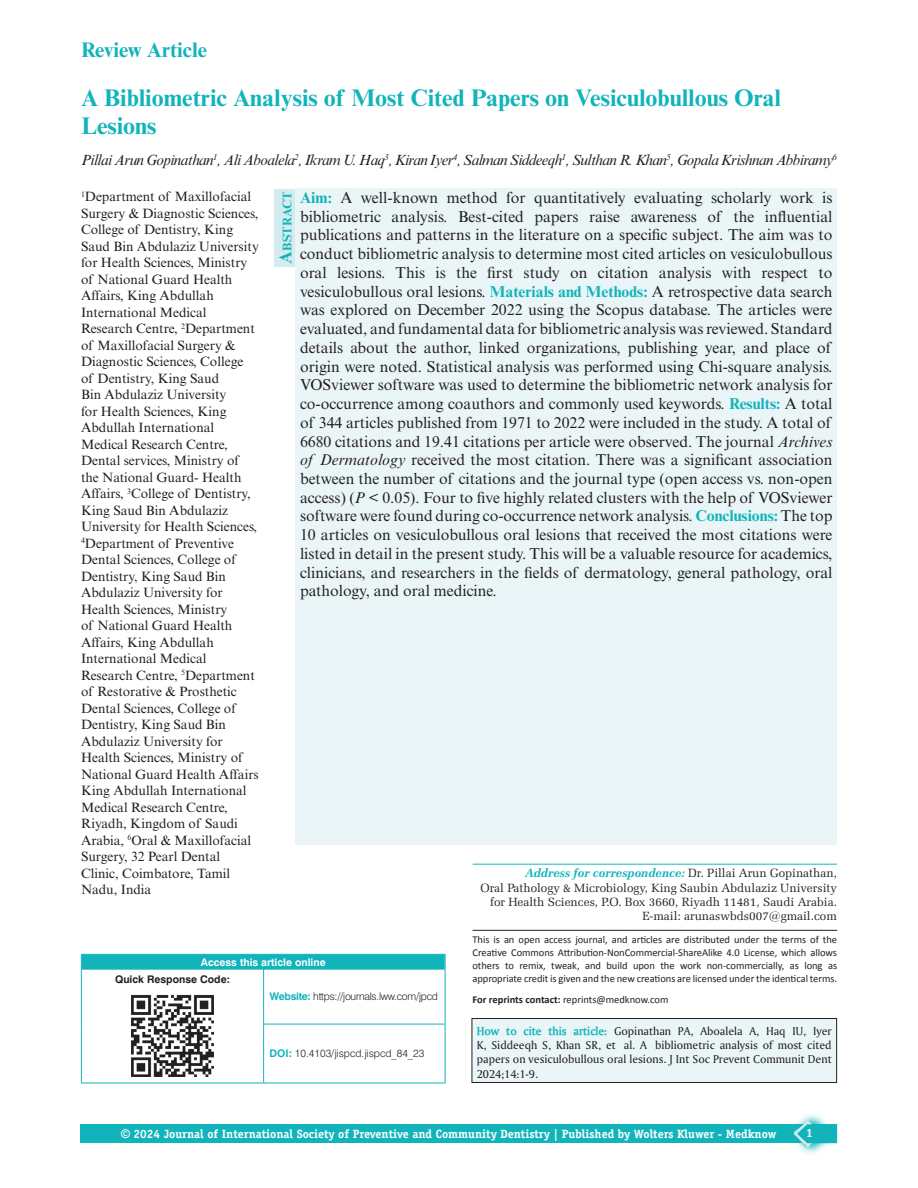
<style>
.page{position:relative;width:918px;height:1188px;background:#fff}
.page>*{position:absolute;margin:0;border:0;box-sizing:border-box;transform-origin:0 0}
.t1{font:700 24px/28.5px "Times New Roman MT Std";color:#11b4bb}
.t2{font:700 21px "Times New Roman MT Std";color:#11b4bb}
.t3{font:15.75px/18.8px "Times New Roman MT Std";color:#231f20;text-align:justify}
.t4{font:italic 15px "Times New Roman MT Std";letter-spacing:-.035em;color:#231f20}
.t5{font:13.5px/16.5px "Times New Roman MT Std";color:#231f20}
.t6{font:700 12.6px "Times New Roman MT Std";color:#11b4bb}
.t7{font:12px/14.2px "Zapf Elliptical 711 BT";color:#231f20;text-align:right}
.t8{font:12px/14.2px "Ameretto Normal";color:#231f20;text-align:justify}
.t9{font:700 12px "Officina Serif";color:#fff}
.t10{font:700 12px "Officina Serif Std";color:#fff}
.t11{font:10.5px/12.8px "Calibri";letter-spacing:-.005em;color:#231f20;text-align:justify}
.t12{font:300 10.5px "Swiss 721 BT";letter-spacing:-.025em;color:#231f20}
.t13{font:300 10.5px "Swiss 721 BT";color:#231f20}
.t14{font:700 10.5px "Swiss 721 BT";color:#fff}
.t15{font:700 10.5px "Swiss 721 BT";color:#231f20}
.s1{font-weight:700;color:#11b4bb}
.s2{font-style:italic}
.s3{font-size:18px}
.s4{font-weight:700;font-style:italic;color:#11b4bb}
.s5{font-weight:700}
.s6{font-family:"Ameretto";font-weight:700;color:#11b4bb}
.s7{font-family:"Arial"}
</style>
<div class="page">
<div style="left:81px;top:1124px;width:756px;height:19px;background:#11b4bb"></div>
<svg style="left:799px;top:1114px;width:25px;height:40px"></svg>
<svg style="left:793px;top:1120px;width:44px;height:27px"></svg>
<hr style="left:473px;top:864px;width:364px;height:1px;background:#11b4bb">
<hr style="left:472px;top:930px;width:365px;height:1px;background:#231f20">
<div style="left:472px;top:1019px;width:365px;height:63px;background:#eaf5f7"></div>
<div style="left:472px;top:1018px;width:365px;height:65px;border:1px solid #231f20"></div>
<div style="left:296px;top:189px;width:541px;height:412px;background:#eaf5f7"></div>
<div style="left:296px;top:601px;width:541px;height:19px;background:#eaf5f7"></div>
<div style="left:296px;top:620px;width:541px;height:19px;background:#eaf5f7"></div>
<div style="left:296px;top:639px;width:541px;height:18px;background:#eaf5f7"></div>
<div style="left:296px;top:657px;width:541px;height:19px;background:#eaf5f7"></div>
<div style="left:296px;top:676px;width:541px;height:19px;background:#eaf5f7"></div>
<div style="left:296px;top:695px;width:541px;height:19px;background:#eaf5f7"></div>
<div style="left:296px;top:714px;width:541px;height:18px;background:#eaf5f7"></div>
<div style="left:296px;top:732px;width:541px;height:19px;background:#eaf5f7"></div>
<div style="left:296px;top:751px;width:541px;height:19px;background:#eaf5f7"></div>
<div style="left:296px;top:770px;width:541px;height:19px;background:#eaf5f7"></div>
<div style="left:296px;top:789px;width:541px;height:18px;background:#eaf5f7"></div>
<div style="left:296px;top:807px;width:541px;height:19px;background:#eaf5f7"></div>
<div style="left:296px;top:826px;width:541px;height:19px;background:#eaf5f7"></div>
<div style="left:274px;top:189px;width:22px;height:78px;background:#d5ecee"></div>
<svg style="left:445px;top:955px;width:1px;height:14px"></svg>
<hr style="left:81px;top:1083px;width:183px;height:1px;background:#11b4bb">
<svg style="left:81px;top:955px;width:1px;height:14px"></svg>
<hr style="left:81px;top:954px;width:183px;height:1px;background:#11b4bb">
<hr style="left:264px;top:954px;width:182px;height:1px;background:#11b4bb">
<hr style="left:81px;top:969px;width:1px;height:55px;background:#11b4bb">
<hr style="left:81px;top:1024px;width:1px;height:59px;background:#11b4bb">
<hr style="left:81px;top:969px;width:183px;height:1px;background:#11b4bb">
<hr style="left:263px;top:969px;width:1px;height:55px;background:#11b4bb">
<hr style="left:264px;top:969px;width:182px;height:1px;background:#11b4bb">
<hr style="left:445px;top:969px;width:1px;height:55px;background:#11b4bb">
<hr style="left:263px;top:1024px;width:1px;height:59px;background:#11b4bb">
<hr style="left:263px;top:1024px;width:183px;height:1px;background:#11b4bb">
<hr style="left:445px;top:1024px;width:1px;height:59px;background:#11b4bb">
<hr style="left:264px;top:1083px;width:182px;height:1px;background:#11b4bb">
<div style="left:82px;top:954px;width:363px;height:15px;background:#11b4bb"></div>
<img style="left:131px;top:994px;width:83px;height:83px">
<h2 class="t2" style="left:81px;top:37px;width:127px">Review Article</h2>
<h1 class="t1" style="left:81px;top:83px;width:702px">A Bibliometric Analysis of Most Cited Papers on Vesiculobullous Oral<br>Lesions</h1>
<p class="t4" style="left:81px;top:151px;width:758px">Pillai Arun Gopinathan<sup>1</sup>, Ali Aboalela<sup>2</sup>, Ikram U. Haq<sup>3</sup>, Kiran Iyer<sup>4</sup>, Salman Siddeeqh<sup>1</sup>, Sulthan R. Khan<sup>5</sup>, Gopala Krishnan Abbiramy<sup>6</sup></p>
<p class="t5" style="left:81px;top:188px;width:179px"><sup>1</sup>Department of Maxillofacial<br>Surgery &amp; Diagnostic Sciences,<br>College of Dentistry, King<br>Saud Bin Abdulaziz University for Health Sciences, Ministry of National Guard Health<br>Affairs, King Abdullah<br>International Medical<br>Research Centre, <sup>2</sup>Department of Maxillofacial Surgery &amp;<br>Diagnostic Sciences, College<br>of Dentistry, King Saud<br>Bin Abdulaziz University<br>for Health Sciences, King<br>Abdullah International<br>Medical Research Centre,<br>Dental services, Ministry of the National Guard- Health<br>Affairs, <sup>3</sup>College of Dentistry,<br>King Saud Bin Abdulaziz<br>University for Health Sciences,<br><sup>4</sup>Department of Preventive<br>Dental Sciences, College of<br>Dentistry, King Saud Bin<br>Abdulaziz University for<br>Health Sciences, Ministry<br>of National Guard Health<br>Affairs, King Abdullah<br>International Medical<br>Research Centre, <sup>5</sup>Department of Restorative &amp; Prosthetic<br>Dental Sciences, College of<br>Dentistry, King Saud Bin<br>Abdulaziz University for<br>Health Sciences, Ministry of<br>National Guard Health Affairs<br>King Abdullah International<br>Medical Research Centre,<br>Riyadh, Kingdom of Saudi<br>Arabia, <sup>6</sup>Oral &amp; Maxillofacial<br>Surgery, 32 Pearl Dental<br>Clinic, Coimbatore, Tamil<br>Nadu, India</p>
<p class="t3" style="left:300px;top:188px;width:534px"><span class="s1">Aim:</span> A well-known method for quantitatively evaluating scholarly work is bibliometric analysis. Best-cited papers raise awareness of the influential publications and patterns in the literature on a specific subject. The aim was to conduct bibliometric analysis to determine most cited articles on vesiculobullous oral lesions. This is the first study on citation analysis with respect to vesiculobullous oral lesions. <span class="s1">Materials and Methods:</span> A retrospective data search was explored on December 2022 using the Scopus database. The articles were evaluated, and fundamental data for bibliometric analysis was reviewed. Standard details about the author, linked organizations, publishing year, and place of origin were noted. Statistical analysis was performed using Chi-square analysis.<br>VOSviewer software was used to determine the bibliometric network analysis for co-occurrence among coauthors and commonly used keywords. <span class="s1">Results:</span> A total of 344 articles published from 1971 to 2022 were included in the study. A total of 6680 citations and 19.41 citations per article were observed. The journal <span class="s2">Archives of Dermatology</span> received the most citation. There was a significant association between the number of citations and the journal type (open access vs. non-open access) (<span class="s2">P</span> &lt; 0.05). Four to five highly related clusters with the help of VOSviewer software were found during co-occurrence network analysis. <span class="s1">Conclusions:</span> The top 10 articles on vesiculobullous oral lesions that received the most citations were listed in detail in the present study. This will be a valuable resource for academics, clinicians, and researchers in the fields of dermatology, general pathology, oral pathology, and oral medicine.</p>
<p class="t6" style="left:279px;top:264px;width:74px;rotate:-90deg"><span class="s3">A</span>bstract</p>
<p class="t7" style="left:480px;top:866px;width:358px"><span class="s4">Address for correspondence:</span> Dr. Pillai Arun Gopinathan,<br>Oral Pathology &amp; Microbiology, King Saubin Abdulaziz University for Health Sciences, P.O. Box 3660, Riyadh 11481, Saudi Arabia.<br>E-mail: arunaswbds007@gmail.com</p>
<p class="t11" style="left:472px;top:934px;width:366px">This is an open access journal, and articles are distributed under the terms of the Creative Commons Attribution-NonCommercial-ShareAlike 4.0 License, which allows others to remix, tweak, and build upon the work non-commercially, as long as appropriate credit is given and the new creations are licensed under the identical terms.</p>
<p class="t11" style="left:472px;top:993px;width:198px"><span class="s5">For reprints contact:</span> reprints@medknow.com</p>
<p class="t8" style="left:477px;top:1024px;width:356px"><span class="s6">How to cite this article:</span> Gopinathan PA, Aboalela A, Haq IU, Iyer K, Siddeeqh S, Khan SR, et al. A bibliometric analysis of most cited papers on vesiculobullous oral lesions. J Int Soc Prevent Communit Dent 2024;14:1-9.</p>
<p class="t14" style="left:201px;top:955px;width:126px">Access this article online</p>
<p class="t15" style="left:115px;top:972px;width:116px">Quick Response Code:</p>
<p class="t12" style="left:270px;top:990px;width:170px"><span class="s1">Website:</span> https://journals.lww.com/jpcd</p>
<p class="t13" style="left:270px;top:1047px;width:156px"><span class="s1">DOI:</span> 10.4103/jispcd.jispcd_84_23</p>
<p class="t9" style="left:121px;top:1126px;width:657px"><span class="s7">©</span> 2024 Journal of International Society of Preventive and Community Dentistry | Published by Wolters Kluwer ‑ Medknow</p>
<p class="t10" style="left:806px;top:1126px;width:8px">1</p>
</div>
